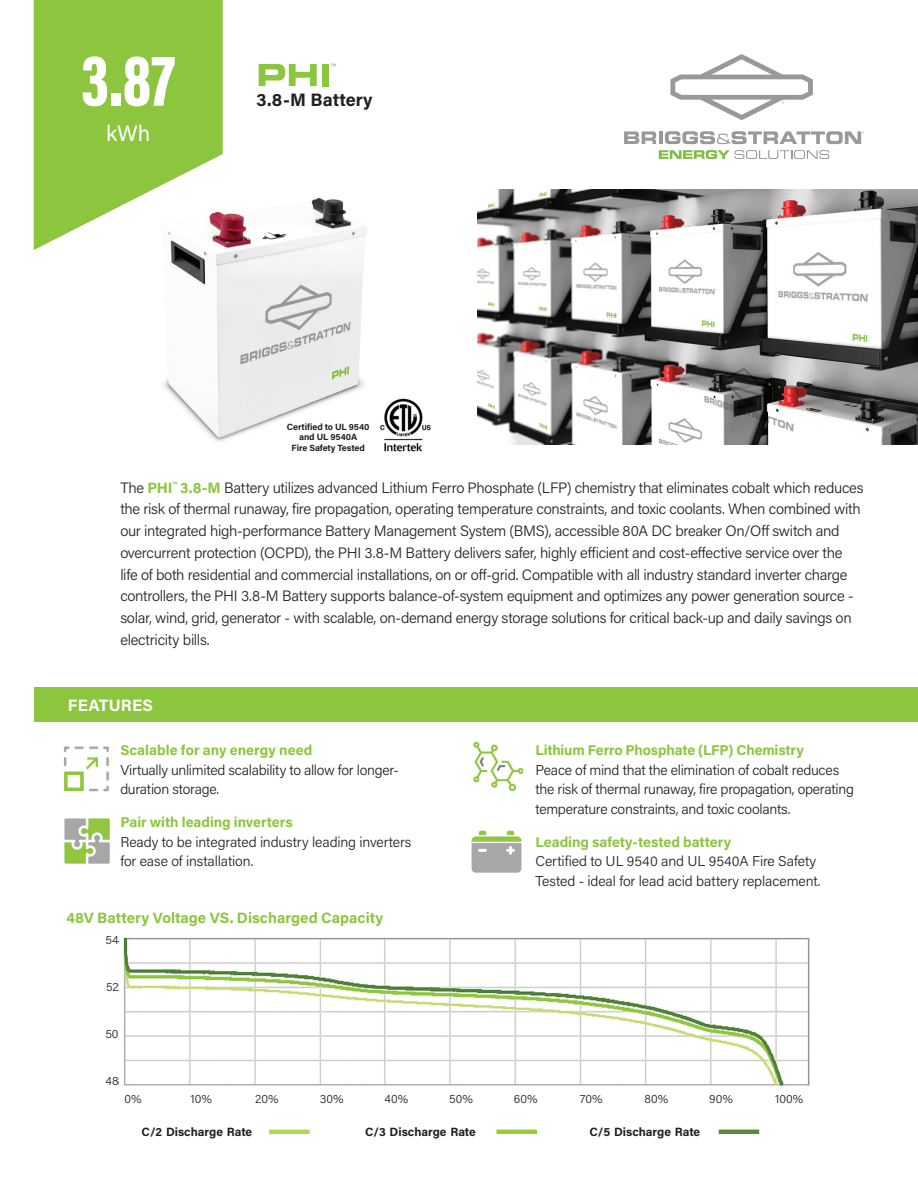
<style>
.page{position:relative;width:918px;height:1188px;background:#fff}
.page>*{position:absolute;margin:0;border:0;box-sizing:border-box;transform-origin:0 0}
.t1{font:900 75px "Acumin Pro Extra Cond";color:#fff}
.t2{font:22.2px "Acumin Pro";color:#fff}
.t3{font:700 18px "Acumin Pro";letter-spacing:.005em;color:#231f20}
.t4{font:700 16.5px "Acumin Pro";letter-spacing:.01em;color:#fff}
.t5{font:300 15px/21.8px "Acumin Pro";letter-spacing:-.02em;color:#231f20}
.t6{font:700 15px "Acumin Pro";color:#8bc63e}
.t7{font:300 14.25px/19.5px "Acumin Pro";letter-spacing:-.015em;color:#231f20}
.t8{font:700 14.25px "Acumin Pro";letter-spacing:-.005em;color:#8bc63e}
.t9{font:300 12.15px "Acumin Pro";letter-spacing:.005em;color:#231f20}
.t10{font:700 12px "Acumin Pro";color:#231f20}
.t11{font:10.5px "Acumin Pro";color:#8bc63e}
.t12{font:700 9px/10.5px "Acumin Pro";letter-spacing:-.01em;color:#231f20;text-align:center}
.s1{font-weight:700;color:#8bc63e}
</style>
<div class="page">
<svg style="left:670px;top:54px;width:143px;height:66px"></svg>
<svg style="left:624px;top:131px;width:32px;height:13px"></svg>
<hr style="left:659px;top:131px;width:4px;height:13px;background:#98999a">
<svg style="left:665px;top:131px;width:199px;height:13px"></svg>
<svg style="left:659px;top:150px;width:170px;height:9px"></svg>
<img style="left:471px;top:830px;width:51px;height:43px">
<div style="left:35px;top:688px;width:883px;height:34px;background:#8bc63e"></div>
<img style="left:478px;top:189px;width:440px;height:256px">
<div style="left:34px;top:0;width:189px;height:250px;background:#8bc63e"></div>
<img style="left:64px;top:818px;width:46px;height:46px">
<img style="left:63px;top:746px;width:46px;height:46px">
<img style="left:473px;top:741px;width:50px;height:51px">
<hr style="left:719px;top:1130px;width:40px;height:4px;background:#5a893c">
<hr style="left:497px;top:1130px;width:40px;height:4px;background:#99ca3b">
<hr style="left:269px;top:1130px;width:41px;height:4px;background:#b5d55a">
<img style="left:123px;top:937px;width:686px;height:149px">
<img style="left:98px;top:154px;width:269px;height:287px">
<img style="left:380px;top:398px;width:51px;height:54px">
<svg style="left:259px;top:64px;width:58px;height:22px"></svg>
<div style="left:322px;top:64px;width:6px;height:22px;background:#8bc63e"></div>
<h1 class="t1" style="left:81px;top:34px;width:96px">3.87</h1>
<h2 class="t2" style="left:106px;top:118px;width:46px">kWh</h2>
<p class="t11" style="left:331px;top:60px;width:7px">™</p>
<p class="t3" style="left:256px;top:87px;width:118px">3.8-M Battery</p>
<p class="t12" style="left:287px;top:421px;width:84px">Certified to UL 9540 and UL 9540A<br>Fire Safety Tested</p>
<p class="t5" style="left:120px;top:476px;width:745px">The <span class="s1">PHI</span><sup>™</sup> <span class="s1">3.8-M</span> Battery utilizes advanced Lithium Ferro Phosphate (LFP) chemistry that eliminates cobalt which reduces the risk of thermal runaway, fire propagation, operating temperature constraints, and toxic coolants. When combined with our integrated high-performance Battery Management System (BMS), accessible 80A DC breaker On/Off switch and overcurrent protection (OCPD), the PHI 3.8-M Battery delivers safer, highly efficient and cost-effective service over the life of both residential and commercial installations, on or off-grid. Compatible with all industry standard inverter charge controllers, the PHI 3.8-M Battery supports balance-of-system equipment and optimizes any power generation source - solar, wind, grid, generator - with scalable, on-demand energy storage solutions for critical back-up and daily savings on electricity bills.</p>
<p class="t4" style="left:68px;top:693px;width:86px">FEATURES</p>
<p class="t8" style="left:120px;top:740px;width:194px">Scalable for any energy need</p>
<p class="t7" style="left:120px;top:759px;width:280px">Virtually unlimited scalability to allow for longer&shy;duration storage.</p>
<p class="t8" style="left:120px;top:812px;width:174px">Pair with leading inverters</p>
<p class="t7" style="left:120px;top:831px;width:293px">Ready to be integrated industry leading inverters for ease of installation.</p>
<p class="t6" style="left:66px;top:907px;width:318px">48V Battery Voltage VS. Discharged Capacity</p>
<p class="t9" style="left:106px;top:931px;width:15px">54</p>
<p class="t9" style="left:106px;top:978px;width:14px">52</p>
<p class="t9" style="left:105px;top:1026px;width:15px">50</p>
<p class="t9" style="left:106px;top:1073px;width:15px">48</p>
<p class="t8" style="left:535px;top:740px;width:270px">Lithium Ferro Phosphate (LFP) Chemistry</p>
<p class="t7" style="left:535px;top:759px;width:320px">Peace of mind that the elimination of cobalt reduces the risk of thermal runaway, fire propagation, operating temperature constraints, and toxic coolants.</p>
<p class="t8" style="left:535px;top:832px;width:197px">Leading safety-tested battery</p>
<p class="t7" style="left:535px;top:851px;width:287px">Certified to UL 9540 and UL 9540A Fire Safety<br>Tested - ideal for lead acid battery replacement.</p>
<p class="t9" style="left:125px;top:1090px;width:19px">0%</p>
<p class="t9" style="left:191px;top:1090px;width:23px">10%</p>
<p class="t9" style="left:255px;top:1090px;width:25px">20%</p>
<p class="t9" style="left:320px;top:1090px;width:25px">30%</p>
<p class="t9" style="left:385px;top:1090px;width:25px">40%</p>
<p class="t9" style="left:449px;top:1090px;width:25px">50%</p>
<p class="t9" style="left:514px;top:1090px;width:25px">60%</p>
<p class="t9" style="left:580px;top:1090px;width:24px">70%</p>
<p class="t9" style="left:645px;top:1090px;width:25px">80%</p>
<p class="t9" style="left:709px;top:1090px;width:25px">90%</p>
<p class="t9" style="left:775px;top:1090px;width:30px">100%</p>
<p class="t10" style="left:141px;top:1123px;width:112px">C/2 Discharge Rate</p>
<p class="t10" style="left:365px;top:1123px;width:112px">C/3 Discharge Rate</p>
<p class="t10" style="left:589px;top:1123px;width:112px">C/5 Discharge Rate</p>
</div>
